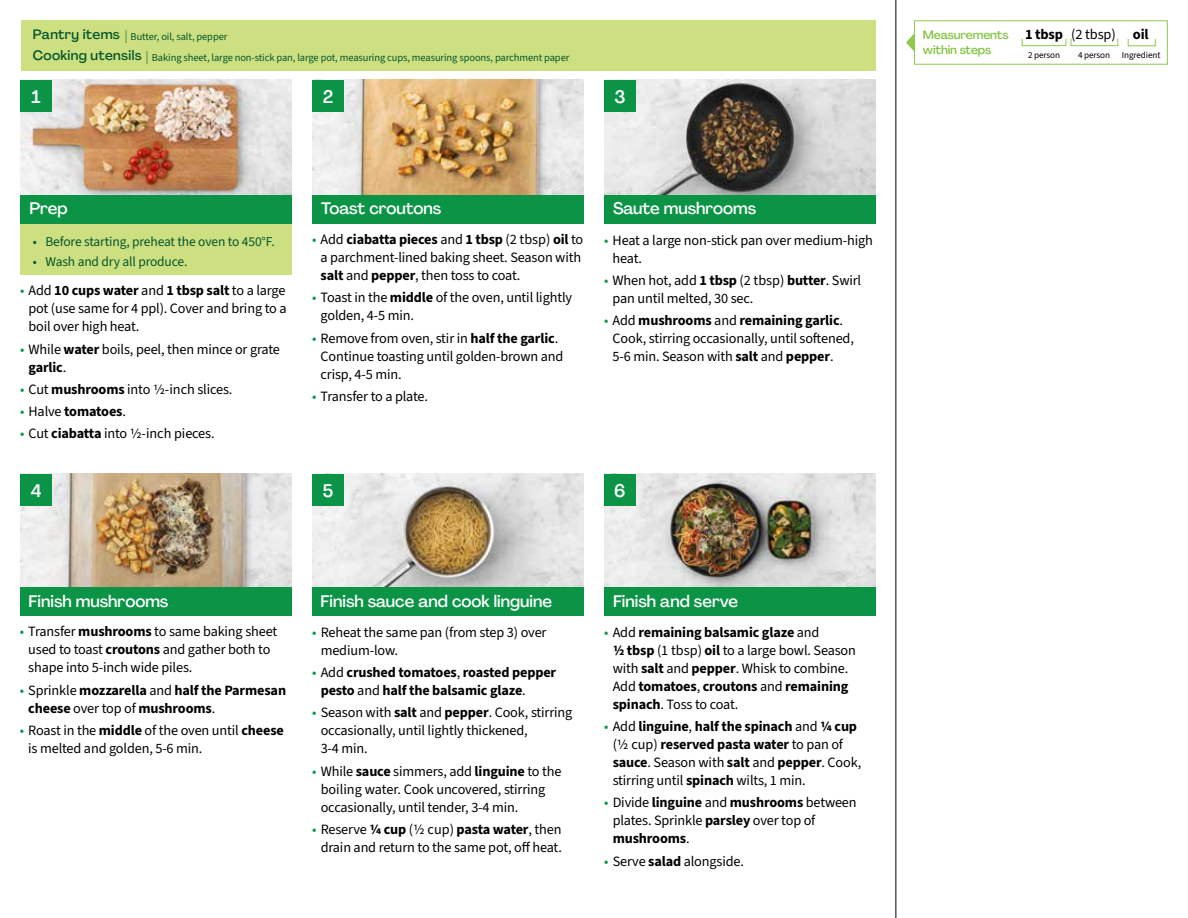
<style>
.page{position:relative;width:1188px;height:918px;background:#fff}
.page>*{position:absolute;margin:0;border:0;box-sizing:border-box;transform-origin:0 0}
.t1{font:500 18px "Agrandir";color:#fff}
.t2{font:500 16.5px "Agrandir";color:#fff}
.t3{font:700 14.4px "Source Sans 3";letter-spacing:-.01em;color:#000}
.t4{font:14.25px/18px "Source Sans 3";letter-spacing:-.01em;color:#000}
.t5{font:700 14.25px/18px "Source Sans 3";letter-spacing:-.01em;color:#000}
.t6{font:13.5px "Source Sans 3";letter-spacing:-.01em;color:#05562c}
.t7{font:500 13.5px "Agrandir";letter-spacing:.025em;color:#05562c}
.t8{font:500 12px/15.8px "Agrandir";letter-spacing:-.01em;color:#82c341}
.t9{font:10.5px "Source Sans 3";letter-spacing:-.01em;color:#05562c}
.t10{font:9.15px "Source Sans 3";letter-spacing:-.01em;color:#000}
.s1{font-family:"Agrandir";font-weight:500;font-size:13.5px}
.s2{color:#0b9446}
.s3{font-weight:700}
.s4{font-weight:400;color:#0b9446}
.s5{font-weight:400}
</style>
<div class="page">
<img style="left:20px;top:474px;width:272px;height:113px">
<img style="left:312px;top:474px;width:272px;height:113px">
<img style="left:604px;top:473px;width:272px;height:114px">
<img style="left:20px;top:80px;width:272px;height:115px">
<img style="left:312px;top:80px;width:272px;height:115px">
<img style="left:604px;top:80px;width:272px;height:115px">
<div style="left:312px;top:195px;width:272px;height:29px;background:#0b9446"></div>
<div style="left:20px;top:195px;width:272px;height:29px;background:#0b9446"></div>
<div style="left:20px;top:587px;width:272px;height:29px;background:#0b9446"></div>
<div style="left:312px;top:587px;width:272px;height:29px;background:#0b9446"></div>
<div style="left:604px;top:587px;width:272px;height:29px;background:#0b9446"></div>
<div style="left:604px;top:195px;width:272px;height:29px;background:#0b9446"></div>
<div style="left:21px;top:20px;width:855px;height:51px;background:#cde081"></div>
<div style="left:20px;top:224px;width:272px;height:50px;background:#cde081"></div>
<hr style="left:896px;top:0;width:1px;height:918px;background:#000">
<div style="left:20px;top:474px;width:32px;height:32px;background:#0b9446"></div>
<div style="left:20px;top:80px;width:32px;height:32px;background:#0b9446"></div>
<div style="left:312px;top:474px;width:32px;height:32px;background:#0b9446"></div>
<div style="left:312px;top:80px;width:32px;height:32px;background:#0b9446"></div>
<div style="left:604px;top:474px;width:32px;height:32px;background:#0b9446"></div>
<div style="left:604px;top:80px;width:32px;height:32px;background:#0b9446"></div>
<div style="left:914px;top:20px;width:254px;height:45px;border:1px solid #91c84e"></div>
<div style="left:1022px;top:38px;width:44px;height:8px;border:1px solid #91c84e"></div>
<div style="left:1071px;top:38px;width:47px;height:8px;border:1px solid #91c84e"></div>
<div style="left:1128px;top:38px;width:28px;height:8px;border:1px solid #91c84e"></div>
<svg style="left:906px;top:33px;width:9px;height:19px"></svg>
<p class="t9" style="left:33px;top:30px;width:196px"><span class="s1">Pantry items |</span> Butter, oil, salt, pepper</p>
<p class="t7" style="left:33px;top:47px;width:110px">Cooking utensils</p>
<p class="t9" style="left:146px;top:51px;width:425px"><span class="s1">|</span> Baking sheet, large non-stick pan, large pot, measuring cups, measuring spoons, parchment paper</p>
<p class="t1" style="left:32px;top:86px;width:11px">1</p>
<p class="t1" style="left:323px;top:86px;width:12px">2</p>
<p class="t1" style="left:614px;top:85px;width:13px">3</p>
<p class="t2" style="left:29px;top:198px;width:40px">Prep</p>
<p class="t2" style="left:321px;top:198px;width:122px">Toast croutons</p>
<p class="t2" style="left:613px;top:198px;width:145px">Saute mushrooms</p>
<p class="t6" style="left:33px;top:233px;width:244px">• Before starting, preheat the oven to 450°F.</p>
<p class="t6" style="left:33px;top:253px;width:156px">• Wash and dry all produce.</p>
<p class="t4" style="left:29px;top:282px;width:260px;text-align:justify;text-indent:-9px"><span class="s2">•</span> Add <span class="s3">10 cups water</span> and <span class="s3">1 tbsp salt</span> to a large pot (use same for 4 ppl). Cover and bring to a boil over high heat.</p>
<p class="t4" style="left:29px;top:340px;width:253px;text-indent:-9px"><span class="s2">•</span> While <span class="s3">water</span> boils, peel, then mince or grate <span class="s3">garlic</span>.</p>
<p class="t4" style="left:20px;top:380px;width:214px"><span class="s2">•</span> Cut <span class="s3">mushrooms</span> into 1/2-inch slices.</p>
<p class="t5" style="left:20px;top:402px;width:108px"><span class="s4">•</span> <span class="s5">Halve</span> tomatoes<span class="s5">.</span></p>
<p class="t4" style="left:20px;top:425px;width:196px"><span class="s2">•</span> Cut <span class="s3">ciabatta</span> into 1/2-inch pieces.</p>
<p class="t4" style="left:321px;top:230px;width:264px;text-indent:-9px"><span class="s2">•</span> Add <span class="s3">ciabatta pieces</span> and <span class="s3">1 tbsp</span> (2 tbsp) <span class="s3">oil</span> to a parchment-lined baking sheet. Season with <span class="s3">salt</span> and <span class="s3">pepper</span>, then toss to coat.</p>
<p class="t4" style="left:321px;top:289px;width:253px;text-indent:-9px"><span class="s2">•</span> Toast in the <span class="s3">middle</span> of the oven, until lightly golden, 4-5 min.</p>
<p class="t4" style="left:321px;top:329px;width:244px;text-indent:-9px"><span class="s2">•</span> Remove from oven, stir in <span class="s3">half the garlic</span>.<br>Continue toasting until golden-brown and crisp, 4-5 min.</p>
<p class="t4" style="left:312px;top:387px;width:118px"><span class="s2">•</span> Transfer to a plate.</p>
<p class="t4" style="left:613px;top:231px;width:262px;text-indent:-9px"><span class="s2">•</span> Heat a large non-stick pan over medium-high heat.</p>
<p class="t4" style="left:613px;top:271px;width:250px;text-indent:-9px"><span class="s2">•</span> When hot, add <span class="s3">1 tbsp</span> (2 tbsp) <span class="s3">butter</span>. Swirl pan until melted, 30 sec.</p>
<p class="t4" style="left:613px;top:311px;width:243px;text-indent:-9px"><span class="s2">•</span> Add <span class="s3">mushrooms</span> and <span class="s3">remaining garlic</span>.<br>Cook, stirring occasionally, until softened,<br>5-6 min. Season with <span class="s3">salt</span> and <span class="s3">pepper</span>.</p>
<p class="t1" style="left:31px;top:479px;width:12px">4</p>
<p class="t1" style="left:323px;top:479px;width:12px">5</p>
<p class="t1" style="left:614px;top:479px;width:13px">6</p>
<p class="t2" style="left:29px;top:591px;width:141px">Finish mushrooms</p>
<p class="t2" style="left:321px;top:591px;width:233px">Finish sauce and cook linguine</p>
<p class="t2" style="left:613px;top:591px;width:127px">Finish and serve</p>
<p class="t4" style="left:28px;top:623px;width:251px;text-indent:-9px"><span class="s2">•</span> Transfer <span class="s3">mushrooms</span> to same baking sheet used to toast <span class="s3">croutons</span> and gather both to shape into 5-inch wide piles.</p>
<p class="t5" style="left:28px;top:681px;width:259px;text-indent:-9px"><span class="s4">•</span> <span class="s5">Sprinkle</span> mozzarella <span class="s5">and</span> half the Parmesan cheese <span class="s5">over top of</span> mushrooms<span class="s5">.</span></p>
<p class="t4" style="left:28px;top:721px;width:257px;text-indent:-9px"><span class="s2">•</span> Roast in the <span class="s3">middle</span> of the oven until <span class="s3">cheese </span>is melted and golden, 5-6 min.</p>
<p class="t4" style="left:321px;top:623px;width:227px;text-indent:-9px"><span class="s2">•</span> Reheat the same pan (from step 3) over medium-low.</p>
<p class="t5" style="left:321px;top:663px;width:237px;text-indent:-9px"><span class="s4">•</span> <span class="s5">Add</span> crushed tomatoes<span class="s5">,</span> roasted pepper pesto <span class="s5">and</span> half the balsamic glaze<span class="s5">.</span></p>
<p class="t4" style="left:321px;top:704px;width:253px;text-indent:-9px"><span class="s2">•</span> Season with <span class="s3">salt</span> and <span class="s3">pepper</span>. Cook, stirring occasionally, until lightly thickened,<br>3-4 min.</p>
<p class="t4" style="left:321px;top:762px;width:242px;text-indent:-9px"><span class="s2">•</span> While <span class="s3">sauce</span> simmers, add <span class="s3">linguine</span> to the boiling water. Cook uncovered, stirring occasionally, until tender, 3-4 min.</p>
<p class="t4" style="left:312px;top:820px;width:251px;text-align:center"><span class="s2">•</span> Reserve <span class="s3">1/4 cup</span> (1/2 cup) <span class="s3">pasta water</span>, then drain and return to the same pot, off heat.</p>
<p class="t4" style="left:613px;top:623px;width:245px;text-indent:-9px"><span class="s2">•</span> Add <span class="s3">remaining balsamic glaze</span> and<br><span class="s3">1/2 tbsp</span> (1 tbsp) <span class="s3">oil</span> to a large bowl. Season with <span class="s3">salt</span> and <span class="s3">pepper</span>. Whisk to combine.<br>Add <span class="s3">tomatoes</span>, <span class="s3">croutons</span> and <span class="s3">remaining spinach</span>. Toss to coat.</p>
<p class="t5" style="left:613px;top:717px;width:250px;text-indent:-9px"><span class="s4">•</span> <span class="s5">Add</span> linguine<span class="s5">,</span> half the spinach <span class="s5">and</span> 1/4 cup <span class="s5">(1/2 cup)</span> reserved pasta water <span class="s5">to pan of </span>sauce<span class="s5">. Season with</span> salt <span class="s5">and</span> pepper<span class="s5">. Cook, stirring until</span> spinach <span class="s5">wilts, 1 min.</span></p>
<p class="t4" style="left:613px;top:794px;width:246px;text-indent:-9px"><span class="s2">•</span> Divide <span class="s3">linguine</span> and <span class="s3">mushrooms</span> between plates. Sprinkle <span class="s3">parsley</span> over top of <span class="s3">mushrooms</span>.</p>
<p class="t4" style="left:604px;top:852px;width:141px"><span class="s2">•</span> Serve <span class="s3">salad</span> alongside.</p>
<p class="t8" style="left:923px;top:26px;width:87px">Measurements within steps</p>
<p class="t3" style="left:1025px;top:25px;width:125px">1 tbsp <span class="s5">(2 tbsp)</span> oil</p>
<p class="t10" style="left:1028px;top:49px;width:34px">2 person</p>
<p class="t10" style="left:1078px;top:49px;width:34px">4 person</p>
<p class="t10" style="left:1122px;top:49px;width:40px">Ingredient</p>
</div>
